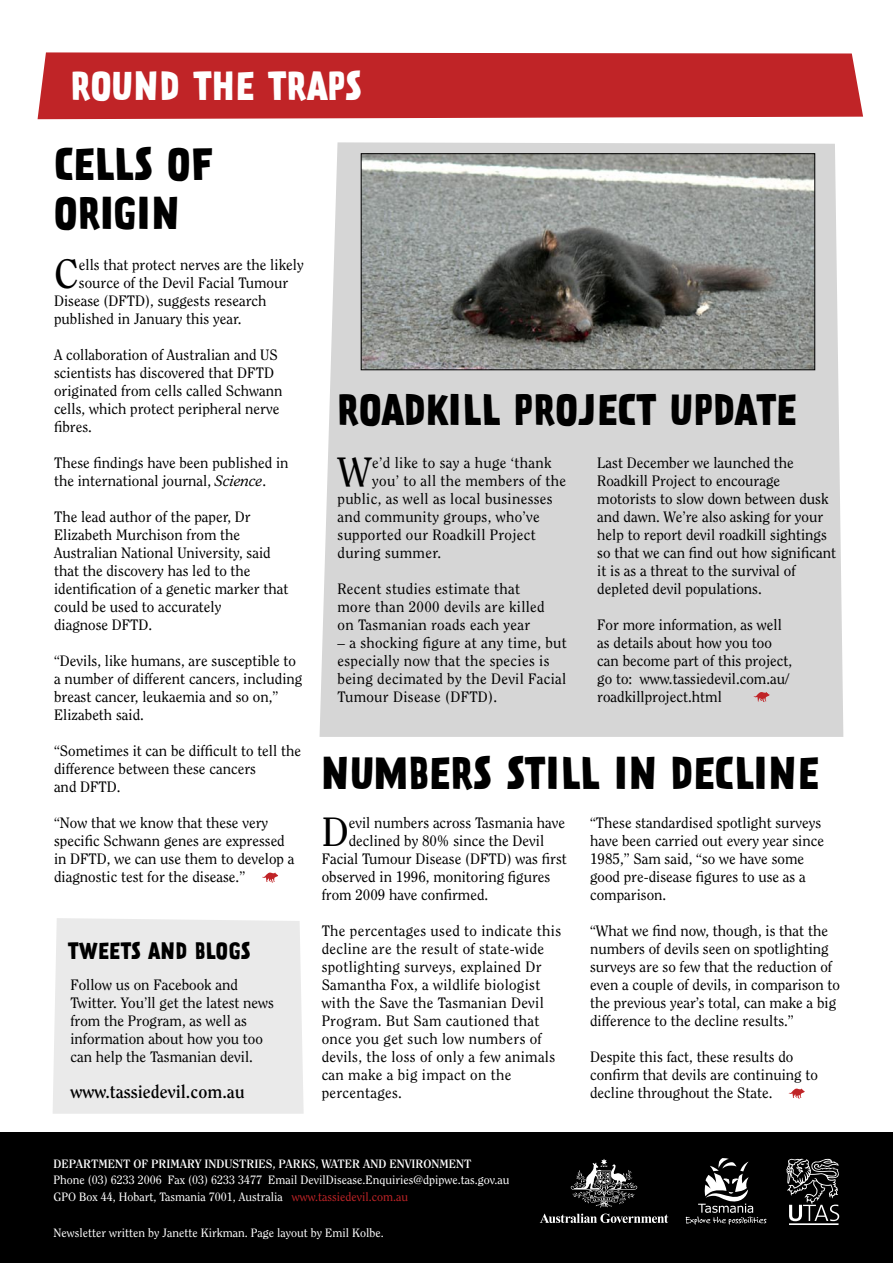
<style>
.page{position:relative;width:893px;height:1263px;background:#fff}
.page>*{position:absolute;margin:0;border:0;box-sizing:border-box;transform-origin:0 0}
.Clearface__no_hyphen{font:40.65px "Clearface Std";color:#000}
.Prater_-_black{font:700 40.5px/48.6px "Prater Sans Two";color:#000}
.Prater_-_black-2{font:700 39px "Prater Sans Two";color:#000}
.Prater_white{font:700 36px "Prater Sans Two";color:#fff}
.Prater_-_black-3{font:700 21px "Prater Sans Two";color:#000}
.Clearface__no_hyphen-2{font:700 18px "Clearface Std";color:#000}
.Clearface__no_hyphen-3{font:15px/18px "Clearface Std";color:#000}
.Clearface__no_hyphen-4{font:15px/18px "Clearface Std";letter-spacing:.02em;color:#000}
.Clearface__no_grid{font:12px "Clearface Std";color:#fff}
.Clearface__no_grid-2{font:700 12px "Clearface Std";color:#fff}
.s1{font-style:italic}
.s2{color:#c02427}
</style>
<div class="page">
<div style="left:320px;top:142px;width:523px;height:595px;background:#d6d6d6"></div>
<div style="left:38px;top:52px;width:825px;height:67px;background:#c02427"></div>
<div style="left:0;top:1132px;width:893px;height:131px;background:#000"></div>
<svg style="left:540px;top:1213px;width:128px;height:10px"></svg>
<svg style="left:571px;top:1159px;width:66px;height:48px"></svg>
<svg style="left:686px;top:1158px;width:80px;height:67px"></svg>
<hr style="left:789px;top:1223px;width:49px;height:2px;background:#fff">
<svg style="left:786px;top:1159px;width:53px;height:62px"></svg>
<svg style="left:788px;top:1088px;width:17px;height:10px"></svg>
<div style="left:53px;top:918px;width:251px;height:196px;background:#eaeaea"></div>
<svg style="left:753px;top:692px;width:17px;height:10px"></svg>
<img style="left:363px;top:155px;width:450px;height:213px">
<div style="left:361px;top:153px;width:454px;height:217px;border:1px solid #000"></div>
<svg style="left:262px;top:872px;width:16px;height:10px"></svg>
<p class="Prater_white" style="left:71px;top:63px;width:293px">ROUND THE TRAPS</p>
<p class="Prater_-_black" style="left:54px;top:141px;width:160px">CELLS OF<br>ORIGIN</p>
<p class="Clearface__no_hyphen" style="left:54px;top:250px;width:26px">C</p>
<p class="Clearface__no_hyphen-3" style="left:79px;top:256px;width:226px">ells that protect nerves are the likely</p>
<p class="Clearface__no_hyphen-3" style="left:79px;top:274px;width:211px">source of the Devil Facial Tumour</p>
<p class="Clearface__no_hyphen-3" style="left:54px;top:292px;width:214px">Disease (DFTD), suggests research</p>
<p class="Clearface__no_hyphen-3" style="left:54px;top:310px;width:189px">published in January this year.</p>
<p class="Clearface__no_hyphen-3" style="left:54px;top:346px;width:230px">A collaboration of Australian and US scientists has discovered that DFTD originated from cells called Schwann cells, which protect peripheral nerve fibres.</p>
<p class="Clearface__no_hyphen-3" style="left:54px;top:454px;width:236px">These findings have been published in the international journal, <span class="s1">Science</span>.</p>
<p class="Clearface__no_hyphen-3" style="left:54px;top:508px;width:236px">The lead author of the paper, Dr<br>Elizabeth Murchison from the<br>Australian National University, said that the discovery has led to the identification of a genetic marker that could be used to accurately<br>diagnose DFTD.</p>
<p class="Clearface__no_hyphen-3" style="left:54px;top:652px;width:250px">“Devils, like humans, are susceptible to a number of different cancers, including breast cancer, leukaemia and so on,” Elizabeth said.</p>
<p class="Clearface__no_hyphen-3" style="left:54px;top:742px;width:249px">“Sometimes it can be difficult to tell the difference between these cancers<br>and DFTD.</p>
<p class="Clearface__no_hyphen-3" style="left:54px;top:814px;width:242px">“Now that we know that these very specific Schwann genes are expressed in DFTD, we can use them to develop a diagnostic test for the disease.”</p>
<p class="Prater_-_black-3" style="left:68px;top:938px;width:184px">TWEETS AND BLOGS</p>
<p class="Clearface__no_hyphen-3" style="left:70px;top:976px;width:205px">Follow us on Facebook and<br>Twitter. You’ll get the latest news from the Program, as well as information about how you too can help the Tasmanian devil.</p>
<p class="Clearface__no_hyphen-2" style="left:70px;top:1081px;width:176px">www.tassiedevil.com.au</p>
<p class="Prater_-_black-2" style="left:338px;top:385px;width:460px">ROADKILL PROJECT UPDATE</p>
<p class="Clearface__no_hyphen" style="left:338px;top:448px;width:35px">W</p>
<p class="Clearface__no_hyphen-4" style="left:372px;top:454px;width:181px">e’d like to say a huge ‘thank</p>
<p class="Clearface__no_hyphen-4" style="left:372px;top:472px;width:195px">you’ to all the members of the</p>
<p class="Clearface__no_hyphen-4" style="left:338px;top:490px;width:217px">public, as well as local businesses</p>
<p class="Clearface__no_hyphen-4" style="left:338px;top:508px;width:204px">and community groups, who’ve</p>
<p class="Clearface__no_hyphen-4" style="left:338px;top:526px;width:200px">supported our Roadkill Project</p>
<p class="Clearface__no_hyphen-4" style="left:338px;top:544px;width:105px">during summer.</p>
<p class="Clearface__no_hyphen-4" style="left:338px;top:580px;width:209px">Recent studies estimate that more than 2000 devils are killed on Tasmanian roads each year</p>
<p class="Clearface__no_hyphen-4" style="left:338px;top:634px;width:231px">– a shocking figure at any time, but especially now that the species is being decimated by the Devil Facial<br>Tumour Disease (DFTD).</p>
<p class="Clearface__no_hyphen-3" style="left:597px;top:454px;width:240px">Last December we launched the Roadkill Project to encourage motorists to slow down between dusk and dawn. We’re also asking for your help to report devil roadkill sightings so that we can find out how significant it is as a threat to the survival of depleted devil populations.</p>
<p class="Clearface__no_hyphen-3" style="left:597px;top:616px;width:196px">For more information, as well as details about how you too can become part of this project, go to: www.tassiedevil.com.au/ roadkillproject.html</p>
<p class="Prater_-_black" style="left:322px;top:749px;width:499px">NUMBERS STILL IN DECLINE</p>
<p class="Clearface__no_hyphen" style="left:322px;top:808px;width:29px">D</p>
<p class="Clearface__no_hyphen-3" style="left:349px;top:814px;width:218px">evil numbers across Tasmania have</p>
<p class="Clearface__no_hyphen-3" style="left:349px;top:832px;width:197px">declined by 80% since the Devil</p>
<p class="Clearface__no_hyphen-3" style="left:322px;top:850px;width:247px">Facial Tumour Disease (DFTD) was first</p>
<p class="Clearface__no_hyphen-3" style="left:322px;top:868px;width:230px">observed in 1996, monitoring figures</p>
<p class="Clearface__no_hyphen-3" style="left:322px;top:886px;width:168px">from 2009 have confirmed.</p>
<p class="Clearface__no_hyphen-4" style="left:322px;top:922px;width:241px">The percentages used to indicate this decline are the result of state-wide spotlighting surveys, explained Dr<br>Samantha Fox, a wildlife biologist with the Save the Tasmanian Devil<br>Program. But Sam cautioned that once you get such low numbers of devils, the loss of only a few animals can make a big impact on the percentages.</p>
<p class="Clearface__no_hyphen-3" style="left:590px;top:814px;width:236px">“These standardised spotlight surveys have been carried out every year since<br>1985,” Sam said, “so we have some good pre-disease figures to use as a comparison.</p>
<p class="Clearface__no_hyphen-3" style="left:590px;top:922px;width:251px">“What we find now, though, is that the numbers of devils seen on spotlighting surveys are so few that the reduction of even a couple of devils, in comparison to the previous year’s total, can make a big difference to the decline results.”</p>
<p class="Clearface__no_hyphen-3" style="left:590px;top:1048px;width:229px">Despite this fact, these results do confirm that devils are continuing to decline throughout the State.</p>
<p class="Clearface__no_grid-2" style="left:54px;top:1156px;width:419px">DEPARTMENT OF PRIMARY INDUSTRIES, PARKS, WATER AND ENVIRONMENT</p>
<p class="Clearface__no_grid" style="left:54px;top:1173px;width:457px">Phone (03) 6233 2006 Fax (03) 6233 3477 Email DevilDisease.Enquiries@dpipwe.tas.gov.au</p>
<p class="Clearface__no_grid" style="left:54px;top:1189px;width:356px">GPO Box 44, Hobart, Tasmania 7001, Australia <span class="s2">www.tassiedevil.com.au</span></p>
<p class="Clearface__no_grid" style="left:54px;top:1225px;width:332px">Newsletter written by Janette Kirkman. Page layout by Emil Kolbe.</p>
</div>
